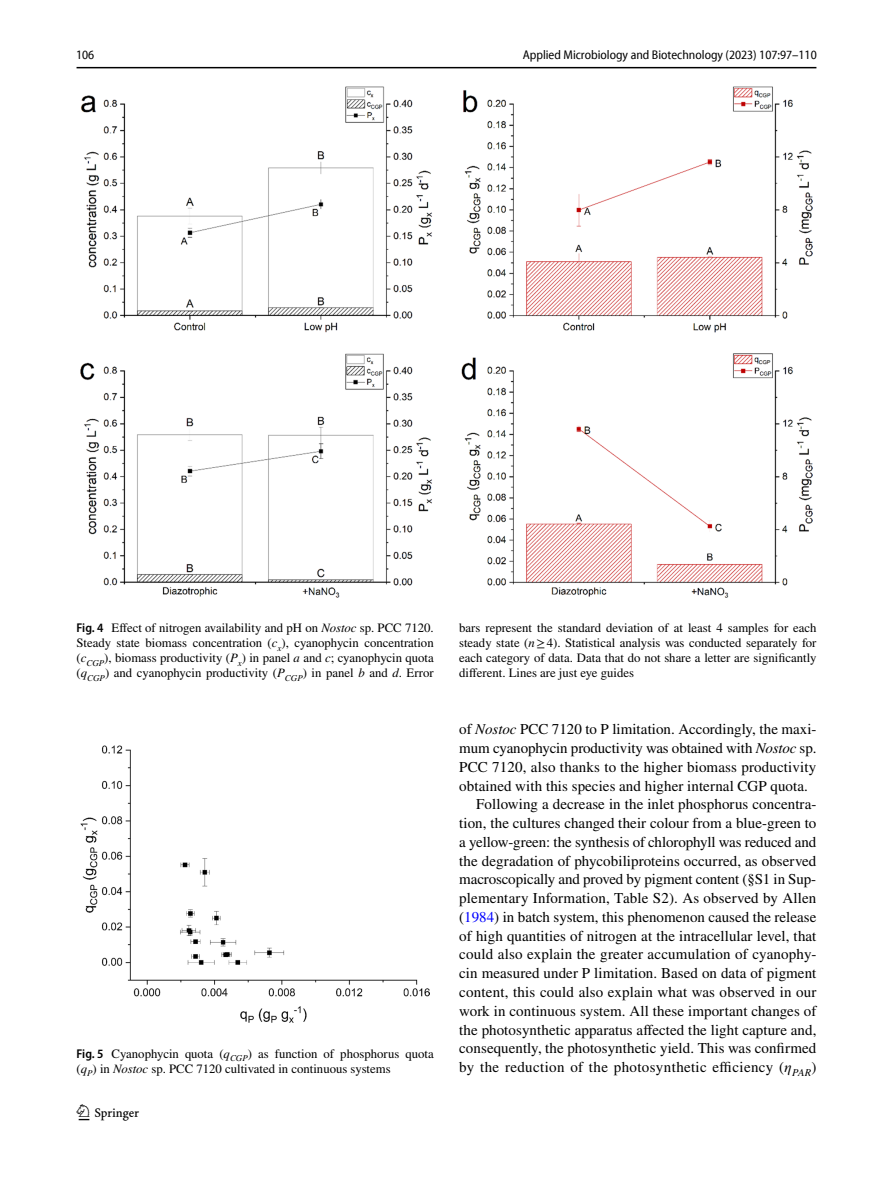
<style>
.page{position:relative;width:893px;height:1187px;background:#fff}
.page>*{position:absolute;margin:0;border:0;box-sizing:border-box;transform-origin:0 0}
.t1{font:22.5px "Springnew Regular 2";color:#000}
.t2{font:15px "STIX";letter-spacing:.005em;color:#000}
.t3{font:15px "STIX";letter-spacing:.025em;color:#000}
.t4{font:12.75px/15px "STIX";color:#000;text-align:justify}
.t5{font:semi-condensed 12.75px "Myriad Pro Unic";color:#000}
.s1{font-family:"Myriad Pro";font-weight:600;font-stretch:semi-condensed}
.s2{font-style:italic}
.s3{color:#00f}
</style>
<div class="page">
<hr style="left:77px;top:67px;width:739px;height:1px;background:#000">
<img style="left:81px;top:87px;width:731px;height:510px">
<img style="left:81px;top:745px;width:348px;height:277px">
<p class="t5" style="left:76px;top:50px;width:20px">106</p>
<p class="t5" style="left:523px;top:50px;width:296px">Applied Microbiology and Biotechnology (2023) 107:97–110</p>
<p class="t4" style="left:77px;top:621px;width:359px"><span class="s1">Fig. 4</span> Effect of nitrogen availability and pH on <span class="s2">Nostoc</span> sp. PCC 7120.<br>Steady state biomass concentration (<span class="s2">c</span><sub>x</sub>), cyanophycin concentration (<span class="s2">c</span><sub>CGP</sub>), biomass productivity (<span class="s2">P</span><sub>x</sub>) in panel <span class="s2">a</span> and <span class="s2">c</span>; cyanophycin quota (<span class="s2">q</span><sub>CGP</sub>) and cyanophycin productivity (<span class="s2">P</span><sub>CGP</sub>) in panel <span class="s2">b</span> and <span class="s2">d</span>. Error</p>
<p class="t4" style="left:459px;top:621px;width:359px">bars represent the standard deviation of at least 4 samples for each steady state (<span class="s2">n</span>≥4). Statistical analysis was conducted separately for each category of data. Data that do not share a letter are significantly different. Lines are just eye guides</p>
<p class="t4" style="left:77px;top:1046px;width:359px"><span class="s1">Fig. 5</span> Cyanophycin quota (<span class="s2">q</span><sub>CGP</sub>) as function of phosphorus quota (<span class="s2">q</span><sub>P</sub>) in <span class="s2">Nostoc</span> sp. PCC 7120 cultivated in continuous systems</p>
<h1 class="t1" style="left:79px;top:1104px;width:62px">1 3</h1>
<p class="t2" style="left:459px;top:719px;width:359px">of <span class="s2">Nostoc</span> PCC 7120 to P limitation. Accordingly, the maxi-</p>
<p class="t2" style="left:459px;top:737px;width:359px">mum cyanophycin productivity was obtained with <span class="s2">Nostoc</span> sp.</p>
<p class="t2" style="left:459px;top:756px;width:358px">PCC 7120, also thanks to the higher biomass productivity</p>
<p class="t2" style="left:459px;top:775px;width:350px">obtained with this species and higher internal CGP quota.</p>
<p class="t2" style="left:476px;top:794px;width:342px">Following a decrease in the inlet phosphorus concentra-</p>
<p class="t2" style="left:459px;top:812px;width:359px">tion, the cultures changed their colour from a blue-green to</p>
<p class="t2" style="left:459px;top:831px;width:359px">a yellow-green: the synthesis of chlorophyll was reduced and</p>
<p class="t2" style="left:459px;top:850px;width:359px">the degradation of phycobiliproteins occurred, as observed</p>
<p class="t2" style="left:459px;top:869px;width:358px">macroscopically and proved by pigment content (§S1 in Sup-</p>
<p class="t2" style="left:459px;top:887px;width:359px">plementary Information, Table S2). As observed by Allen</p>
<p class="t2" style="left:459px;top:906px;width:359px">(<span class="s3">1984</span>) in batch system, this phenomenon caused the release</p>
<p class="t2" style="left:459px;top:925px;width:359px">of high quantities of nitrogen at the intracellular level, that</p>
<p class="t2" style="left:459px;top:944px;width:359px">could also explain the greater accumulation of cyanophy-</p>
<p class="t2" style="left:459px;top:962px;width:359px">cin measured under P limitation. Based on data of pigment</p>
<p class="t2" style="left:459px;top:981px;width:359px">content, this could also explain what was observed in our</p>
<p class="t2" style="left:459px;top:1000px;width:359px">work in continuous system. All these important changes of</p>
<p class="t2" style="left:459px;top:1019px;width:359px">the photosynthetic apparatus affected the light capture and,</p>
<p class="t2" style="left:459px;top:1037px;width:359px">consequently, the photosynthetic yield. This was confirmed</p>
<p class="t3" style="left:459px;top:1056px;width:359px">by the reduction of the photosynthetic efficiency (<span class="s2">η</span><sub>PAR</sub>)</p>
</div>
